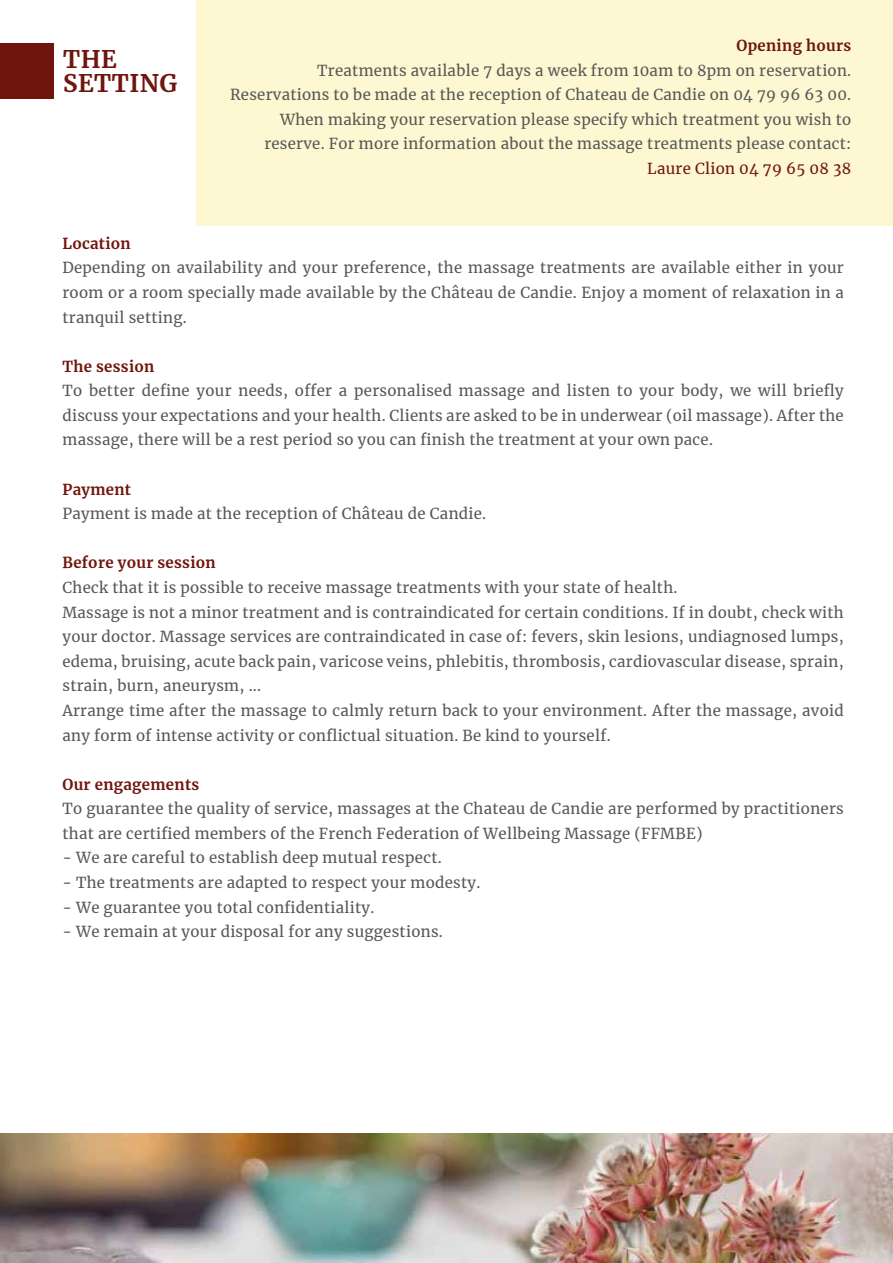
<style>
.page{position:relative;width:893px;height:1263px;background:#fff}
.page>*{position:absolute;margin:0;border:0;box-sizing:border-box;transform-origin:0 0}
.t1{font:700 24px/24.6px "Merriweather";letter-spacing:.02em;color:#70150d}
.t2{font:15px/24.6px "Merriweather";letter-spacing:.02em;color:#575756;text-align:justify}
.t3{font:700 15px "Merriweather";letter-spacing:.02em;color:#70150d}
.t4{font:15px "Merriweather";letter-spacing:.02em;color:#70150d}
</style>
<div class="page">
<div style="left:196px;top:0;width:697px;height:225px;background:#fdf8d1"></div>
<img style="left:0;top:1133px;width:893px;height:130px">
<div style="left:0;top:43px;width:53px;height:56px;background:#70150d"></div>
<h1 class="t1" style="left:63px;top:46px;width:116px">THE<br>SETTING</h1>
<p class="t3" style="left:736px;top:35px;width:116px">Opening hours</p>
<p class="t2" style="left:230px;top:57px;width:623px;text-align:right">Treatments available 7 days a week from 10am to 8pm on reservation.<br>Reservations to be made at the reception of Chateau de Candie on 04 79 96 63 00.<br>When making your reservation please specify which treatment you wish to reserve. For more information about the massage treatments please contact:</p>
<p class="t4" style="left:647px;top:158px;width:206px">Laure Clion 04 79 65 08 38</p>
<p class="t3" style="left:62px;top:233px;width:70px">Location</p>
<p class="t2" style="left:62px;top:255px;width:783px">Depending on availability and your preference, the massage treatments are available either in your room or a room specially made available by the Château de Candie. Enjoy a moment of relaxation in a tranquil setting.</p>
<p class="t3" style="left:62px;top:356px;width:93px">The session</p>
<p class="t2" style="left:62px;top:378px;width:783px">To better define your needs, offer a personalised massage and listen to your body, we will briefly discuss your expectations and your health. Clients are asked to be in underwear (oil massage). After the massage, there will be a rest period so you can finish the treatment at your own pace.</p>
<p class="t3" style="left:62px;top:479px;width:70px">Payment</p>
<p class="t2" style="left:62px;top:501px;width:425px">Payment is made at the reception of Château de Candie.</p>
<p class="t3" style="left:62px;top:553px;width:155px">Before your session</p>
<p class="t2" style="left:62px;top:575px;width:783px;text-align:left">Check that it is possible to receive massage treatments with your state of health.<br>Massage is not a minor treatment and is contraindicated for certain conditions. If in doubt, check with your doctor. Massage services are contraindicated in case of: fevers, skin lesions, undiagnosed lumps, edema, bruising, acute back pain, varicose veins, phlebitis, thrombosis, cardiovascular disease, sprain, strain, burn, aneurysm, ...<br>Arrange time after the massage to calmly return back to your environment. After the massage, avoid any form of intense activity or conflictual situation. Be kind to yourself.</p>
<p class="t3" style="left:62px;top:774px;width:138px">Our engagements</p>
<p class="t2" style="left:62px;top:796px;width:783px">To guarantee the quality of service, massages at the Chateau de Candie are performed by practitioners that are certified members of the French Federation of Wellbeing Massage (FFMBE)</p>
<p class="t2" style="left:62px;top:845px;width:381px">- We are careful to establish deep mutual respect.</p>
<p class="t2" style="left:62px;top:870px;width:419px">- The treatments are adapted to respect your modesty.</p>
<p class="t2" style="left:62px;top:894px;width:314px">- We guarantee you total confidentiality.</p>
<p class="t2" style="left:62px;top:919px;width:382px">- We remain at your disposal for any suggestions.</p>
</div>
